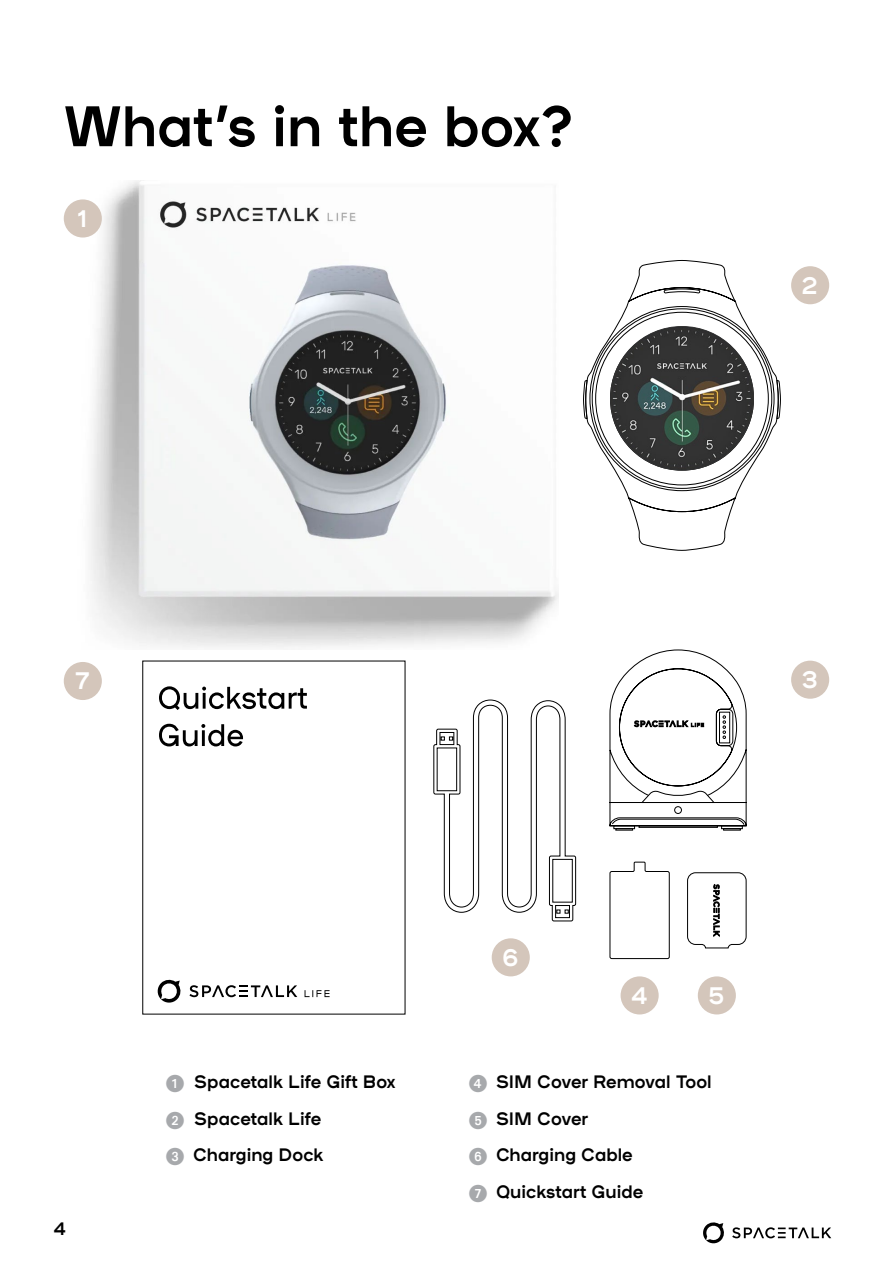
<style>
.page{position:relative;width:893px;height:1263px;background:#fff}
.page>*{position:absolute;margin:0;border:0;box-sizing:border-box;transform-origin:0 0}
.t1{font:57px "Plaax 6 Ney 46 Bold";color:#000}
.t2{font:23.85px "Plaax 6 Ney 46 Bold";color:#fff}
.t3{font:18px/36.8px "Plaax 6 Ney 46 Bold";color:#000}
.s1{font-family:"European Pi One";color:#a7a9ac}
</style>
<div class="page">
<svg style="left:703px;top:1222px;width:21px;height:21px"></svg>
<svg style="left:732px;top:1227px;width:99px;height:11px"></svg>
<svg style="left:609px;top:649px;width:138px;height:181px"></svg>
<svg style="left:609px;top:861px;width:61px;height:98px"></svg>
<svg style="left:433px;top:699px;width:143px;height:223px"></svg>
<img style="left:68px;top:180px;width:490px;height:468px">
<svg style="left:189px;top:985px;width:108px;height:12px"></svg>
<svg style="left:305px;top:990px;width:25px;height:7px"></svg>
<svg style="left:157px;top:979px;width:24px;height:24px"></svg>
<svg style="left:687px;top:872px;width:60px;height:77px"></svg>
<svg style="left:159px;top:724px;width:84px;height:22px"></svg>
<svg style="left:159px;top:686px;width:148px;height:24px"></svg>
<div style="left:64px;top:199px;width:38px;height:38px;background:#d4c6bb;border-radius:50%"></div>
<div style="left:492px;top:938px;width:38px;height:38px;background:#d4c6bb;border-radius:50%"></div>
<div style="left:64px;top:662px;width:38px;height:38px;background:#d4c6bb;border-radius:50%"></div>
<div style="left:698px;top:976px;width:38px;height:38px;background:#d4c6bb;border-radius:50%"></div>
<div style="left:621px;top:976px;width:38px;height:38px;background:#d4c6bb;border-radius:50%"></div>
<div style="left:791px;top:266px;width:38px;height:38px;background:#d4c6bb;border-radius:50%"></div>
<div style="left:791px;top:661px;width:38px;height:38px;background:#d4c6bb;border-radius:50%"></div>
<svg style="left:586px;top:260px;width:192px;height:291px"></svg>
<svg style="left:583px;top:380px;width:5px;height:39px"></svg>
<svg style="left:663px;top:289px;width:118px;height:130px"></svg>
<img style="left:611px;top:326px;width:142px;height:144px;border-radius:72px">
<h1 class="t1" style="left:64px;top:85px;width:511px">What’s in the box?</h1>
<h2 class="t2" style="left:78px;top:201px;width:11px">1</h2>
<h2 class="t2" style="left:802px;top:268px;width:17px">2</h2>
<h2 class="t2" style="left:75px;top:663px;width:15px">7</h2>
<h2 class="t2" style="left:802px;top:662px;width:17px">3</h2>
<p class="t3" style="left:54px;top:1209px;width:13px">4</p>
<h2 class="t2" style="left:502px;top:940px;width:18px">6</h2>
<h2 class="t2" style="left:631px;top:978px;width:17px">4</h2>
<h2 class="t2" style="left:708px;top:978px;width:17px">5</h2>
<p class="t3" style="left:166px;top:1062px;width:231px"><span class="s1">1</span> Spacetalk Life Gift Box<br><span class="s1">2</span> Spacetalk Life<br><span class="s1">3</span> Charging Dock</p>
<p class="t3" style="left:469px;top:1062px;width:244px"><span class="s1">4</span> SIM Cover Removal Tool<br><span class="s1">5</span> SIM Cover<br><span class="s1">6</span> Charging Cable<br><span class="s1">7</span> Quickstart Guide</p>
</div>
